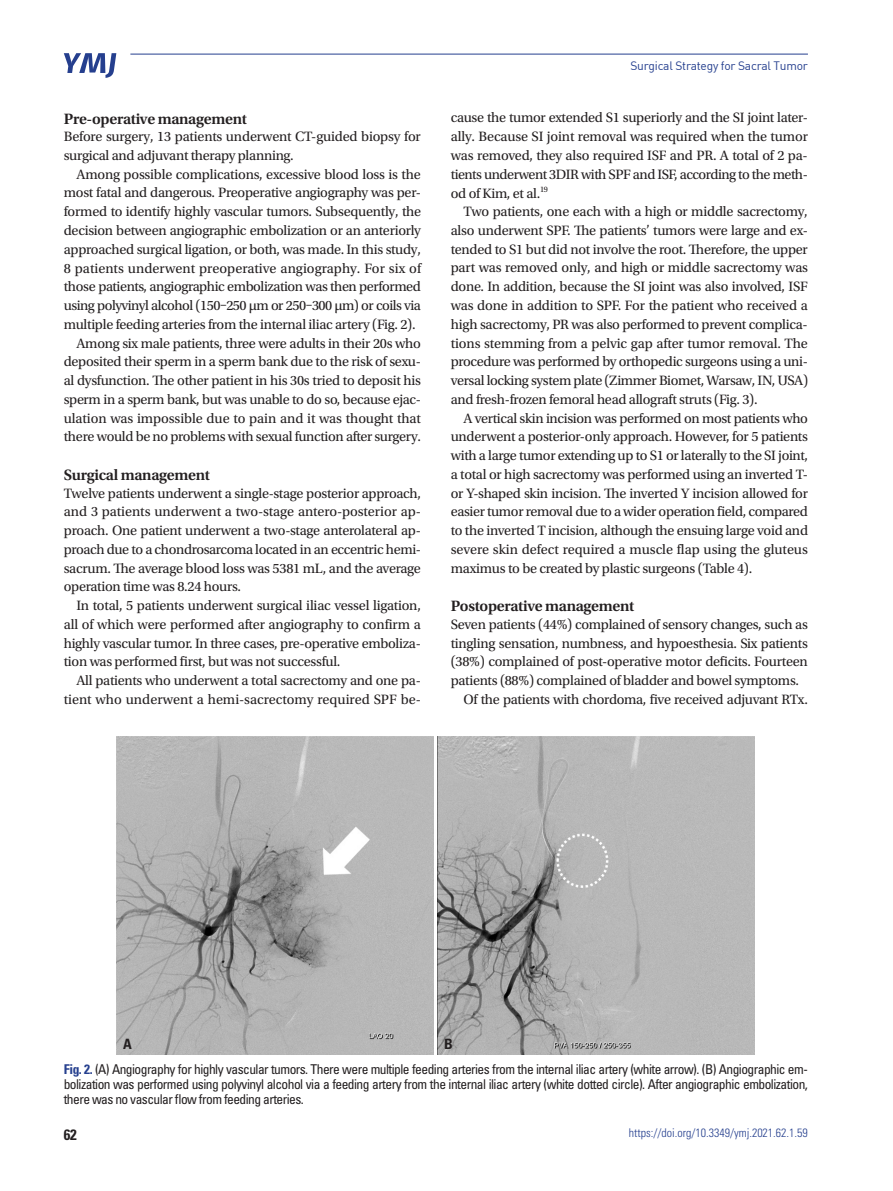
<style>
.page{position:relative;width:893px;height:1191px;background:#fff}
.page>*{position:absolute;margin:0;border:0;box-sizing:border-box;transform-origin:0 0}
.t1{font:600 15.75px "Utopia Std";letter-spacing:-.02em;color:#231f20}
.t2{font:700 condensed 15px "Univers LT Std";color:#231f20}
.t3{font:14.25px/18.8px "Utopia Std";letter-spacing:-.02em;color:#231f20;text-align:justify}
.t4{font:14.25px "Utopia Std";color:#231f20}
.t5{font:700 condensed 14.25px "Univers LT Std";color:#231f20}
.t6{font:condensed 13.5px/15px "Univers LT Std";letter-spacing:-.04em;color:#231f20;text-align:justify}
.t7{font:300 condensed 12px "Univers LT Std";color:#253f8e}
.t8{font:12px "Dinreg";letter-spacing:-.02em;color:#253f8e}
.s1{font-weight:700;color:#253f8e}
</style>
<div class="page">
<svg style="left:64px;top:53px;width:52px;height:25px"></svg>
<hr style="left:130px;top:54px;width:678px;height:1px;background:#253f8e">
<img style="left:117px;top:736px;width:317px;height:319px">
<img style="left:438px;top:736px;width:317px;height:319px">
<p class="t1" style="left:64px;top:110px;width:185px">Pre-operative management</p>
<p class="t3" style="left:64px;top:127px;width:359px">Before surgery, 13 patients underwent CT-guided biopsy for surgical and adjuvant therapy planning.</p>
<p class="t3" style="left:77px;top:165px;width:346px">Among possible complications, excessive blood loss is the</p>
<p class="t3" style="left:64px;top:184px;width:359px">most fatal and dangerous. Preoperative angiography was per-</p>
<p class="t3" style="left:64px;top:202px;width:359px">formed to identify highly vascular tumors. Subsequently, the</p>
<p class="t3" style="left:64px;top:221px;width:359px">decision between angiographic embolization or an anteriorly</p>
<p class="t3" style="left:64px;top:240px;width:359px">approached surgical ligation, or both, was made. In this study,</p>
<p class="t4" style="left:64px;top:260px;width:359px">8 patients underwent preoperative angiography. For six of</p>
<p class="t3" style="left:64px;top:277px;width:359px">those patients, angiographic embolization was then performed</p>
<p class="t3" style="left:64px;top:296px;width:359px">using polyvinyl alcohol (150–250 µm or 250–300 µm) or coils via</p>
<p class="t3" style="left:64px;top:315px;width:353px">multiple feeding arteries from the internal iliac artery (Fig. 2).</p>
<p class="t3" style="left:77px;top:334px;width:346px">Among six male patients, three were adults in their 20s who</p>
<p class="t3" style="left:64px;top:352px;width:359px">deposited their sperm in a sperm bank due to the risk of sexu-</p>
<p class="t3" style="left:64px;top:371px;width:359px">al dysfunction. The other patient in his 30s tried to deposit his</p>
<p class="t3" style="left:64px;top:390px;width:359px">sperm in a sperm bank, but was unable to do so, because ejac-</p>
<p class="t3" style="left:64px;top:409px;width:359px">ulation was impossible due to pain and it was thought that</p>
<p class="t3" style="left:64px;top:427px;width:359px">there would be no problems with sexual function after surgery.</p>
<p class="t1" style="left:64px;top:466px;width:148px">Surgical management</p>
<p class="t3" style="left:64px;top:484px;width:359px">Twelve patients underwent a single-stage posterior approach, and 3 patients underwent a two-stage antero-posterior ap&shy;proach. One patient underwent a two-stage anterolateral ap&shy;proach due to a chondrosarcoma located in an eccentric hemi&shy;sacrum. The average blood loss was 5381 mL, and the average operation time was 8.24 hours.</p>
<p class="t3" style="left:64px;top:596px;width:359px;text-indent:13px">In total, 5 patients underwent surgical iliac vessel ligation, all of which were performed after angiography to confirm a highly vascular tumor. In three cases, pre-operative emboliza&shy;tion was performed first, but was not successful.</p>
<p class="t3" style="left:64px;top:671px;width:359px;text-align:right">All patients who underwent a total sacrectomy and one pa&shy;tient who underwent a hemi-sacrectomy required SPF be-</p>
<p class="t8" style="left:630px;top:58px;width:179px">Surgical Strategy for Sacral Tumor</p>
<p class="t3" style="left:451px;top:109px;width:359px">cause the tumor extended S1 superiorly and the SI joint later&shy;ally. Because SI joint removal was required when the tumor was removed, they also required ISF and PR. A total of 2 pa&shy;tients underwent 3DIR with SPF and ISF, according to the meth&shy;od of Kim, et al.<sup>19</sup></p>
<p class="t3" style="left:451px;top:202px;width:359px;text-indent:13px">Two patients, one each with a high or middle sacrectomy, also underwent SPF. The patients’ tumors were large and ex&shy;tended to S1 but did not involve the root. Therefore, the upper part was removed only, and high or middle sacrectomy was done. In addition, because the SI joint was also involved, ISF was done in addition to SPF. For the patient who received a high sacrectomy, PR was also performed to prevent complica&shy;tions stemming from a pelvic gap after tumor removal. The procedure was performed by orthopedic surgeons using a uni&shy;versal locking system plate (Zimmer Biomet, Warsaw, IN, USA) and fresh-frozen femoral head allograft struts (Fig. 3).</p>
<p class="t3" style="left:451px;top:409px;width:359px;text-indent:13px">A vertical skin incision was performed on most patients who underwent a posterior-only approach. However, for 5 patients with a large tumor extending up to S1 or laterally to the SI joint, a total or high sacrectomy was performed using an inverted T&shy;or Y-shaped skin incision. The inverted Y incision allowed for easier tumor removal due to a wider operation field, compared to the inverted T incision, although the ensuing large void and severe skin defect required a muscle flap using the gluteus maximus to be created by plastic surgeons (Table 4).</p>
<p class="t1" style="left:451px;top:597px;width:185px">Postoperative management</p>
<p class="t3" style="left:451px;top:615px;width:359px">Seven patients (44%) complained of sensory changes, such as</p>
<p class="t3" style="left:451px;top:634px;width:359px">tingling sensation, numbness, and hypoesthesia. Six patients</p>
<p class="t3" style="left:451px;top:652px;width:359px">(38%) complained of post-operative motor deficits. Fourteen</p>
<p class="t3" style="left:451px;top:671px;width:350px">patients (88%) complained of bladder and bowel symptoms.</p>
<p class="t3" style="left:463px;top:690px;width:346px">Of the patients with chordoma, five received adjuvant RTx.</p>
<p class="t5" style="left:123px;top:1035px;width:10px">A</p>
<p class="t5" style="left:444px;top:1035px;width:10px">B</p>
<p class="t6" style="left:64px;top:1061px;width:746px"><span class="s1">Fig. 2.</span> (A) Angiography for highly vascular tumors. There were multiple feeding arteries from the internal iliac artery (white arrow). (B) Angiographic em&shy;bolization was performed using polyvinyl alcohol via a feeding artery from the internal iliac artery (white dotted circle). After angiographic embolization, there was no vascular flow from feeding arteries.</p>
<p class="t2" style="left:64px;top:1125px;width:15px">62</p>
<p class="t7" style="left:629px;top:1125px;width:181px">https://doi.org/10.3349/ymj.2021.62.1.59</p>
</div>
